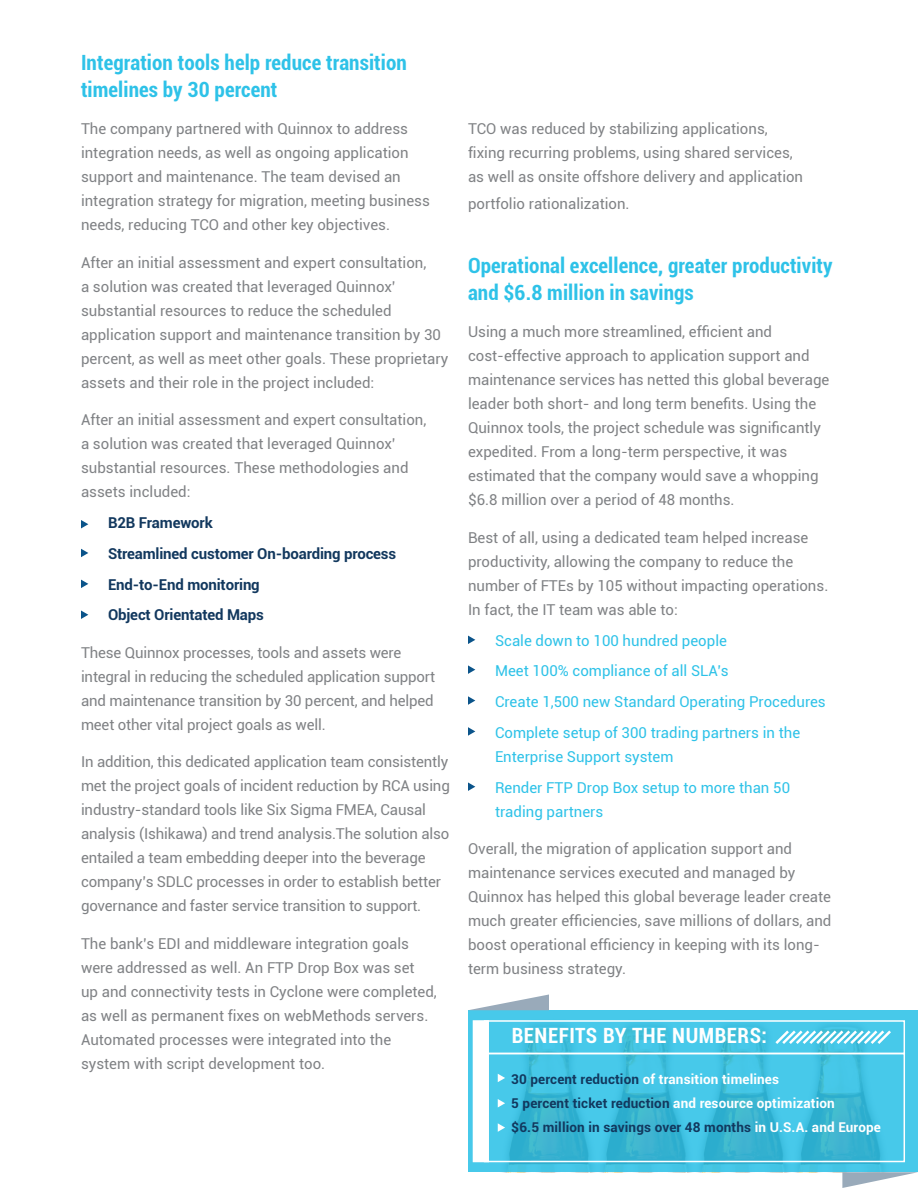
<style>
.page{position:relative;width:918px;height:1188px;background:#fff}
.page>*{position:absolute;margin:0;border:0;box-sizing:border-box;transform-origin:0 0}
.Body_Text{font:700 condensed 21px/27px "Roboto";letter-spacing:.005em;color:#2ec2e8}
.t1{font:700 condensed 21px "Roboto";letter-spacing:.025em;color:#fff}
.Body_Text-2{font:15px/24px "Roboto";color:#808285}
.Body_Text-3{font:15px/24px "Roboto";color:#2ec2e8}
.Body_Text-4{font:700 15px "Roboto";letter-spacing:-.01em;color:#12385e}
.t2{font:700 13.5px "Roboto";letter-spacing:.01em;color:#12385e}
.t3{font:700 13.5px "Roboto";letter-spacing:.01em;color:#fff}
.s1{color:#12385e}
.s2{color:#fff}
</style>
<div class="page">
<svg style="left:81px;top:520px;width:7px;height:8px"></svg>
<svg style="left:81px;top:549px;width:7px;height:8px"></svg>
<svg style="left:81px;top:580px;width:7px;height:8px"></svg>
<svg style="left:468px;top:636px;width:7px;height:8px"></svg>
<svg style="left:468px;top:665px;width:7px;height:9px"></svg>
<svg style="left:468px;top:696px;width:7px;height:9px"></svg>
<svg style="left:468px;top:727px;width:7px;height:9px"></svg>
<svg style="left:468px;top:782px;width:7px;height:9px"></svg>
<svg style="left:81px;top:610px;width:7px;height:9px"></svg>
<svg style="left:468px;top:1010px;width:450px;height:162px;background:#41c0e0"></svg>
<svg style="left:498px;top:1074px;width:7px;height:8px"></svg>
<div style="left:473px;top:1020px;width:16px;height:142px;background:#fff"></div>
<div style="left:484px;top:1020px;width:421px;height:34px;border:2px solid #fff"></div>
<svg style="left:773px;top:1028px;width:121px;height:19px"></svg>
<div style="left:484px;top:1053px;width:421px;height:109px;border:2px solid #fff"></div>
<svg style="left:470px;top:994px;width:79px;height:16px"></svg>
<svg style="left:842px;top:1172px;width:76px;height:16px"></svg>
<svg style="left:498px;top:1099px;width:7px;height:9px"></svg>
<svg style="left:498px;top:1123px;width:7px;height:9px"></svg>
<p class="Body_Text" style="left:81px;top:48px;width:327px">Integration tools help reduce transition timelines by 30 percent</p>
<p class="Body_Text-2" style="left:81px;top:116px;width:350px">The company partnered with Quinnox to address integration needs, as well as ongoing application support and maintenance. The team devised an integration strategy for migration, meeting business needs, reducing TCO and other key objectives.</p>
<p class="Body_Text-2" style="left:81px;top:250px;width:369px">After an initial assessment and expert consultation,<br>a solution was created that leveraged Quinnox’ substantial resources to reduce the scheduled application support and maintenance transition by 30 percent, as well as meet other goals. These proprietary assets and their role in the project included:</p>
<p class="Body_Text-2" style="left:81px;top:407px;width:347px">After an initial assessment and expert consultation, a solution was created that leveraged Quinnox’ substantial resources. These methodologies and assets included:</p>
<p class="Body_Text-4" style="left:108px;top:512px;width:106px">B2B Framework</p>
<p class="Body_Text-4" style="left:108px;top:543px;width:290px">Streamlined customer On-boarding process</p>
<p class="Body_Text-4" style="left:108px;top:574px;width:153px">End-to-End monitoring</p>
<p class="Body_Text-4" style="left:108px;top:604px;width:157px">Object Orientated Maps</p>
<p class="Body_Text-2" style="left:81px;top:640px;width:356px">These Quinnox processes, tools and assets were integral in reducing the scheduled application support and maintenance transition by 30 percent, and helped meet other vital project goals as well.</p>
<p class="Body_Text-2" style="left:81px;top:749px;width:370px">In addition, this dedicated application team consistently met the project goals of incident reduction by RCA using industry-standard tools like Six Sigma FMEA, Causal analysis (Ishikawa) and trend analysis.The solution also entailed a team embedding deeper into the beverage company’s SDLC processes in order to establish better governance and faster service transition to support.</p>
<p class="Body_Text-2" style="left:81px;top:931px;width:357px">The bank’s EDI and middleware integration goals were addressed as well. An FTP Drop Box was set<br>up and connectivity tests in Cyclone were completed, as well as permanent fixes on webMethods servers.<br>Automated processes were integrated into the system with script development too.</p>
<p class="Body_Text-2" style="left:468px;top:116px;width:337px">TCO was reduced by stabilizing applications, fixing recurring problems, using shared services, as well as onsite offshore delivery and application</p>
<p class="Body_Text-2" style="left:468px;top:191px;width:163px">portfolio rationalization.</p>
<p class="Body_Text" style="left:468px;top:251px;width:366px">Operational excellence, greater productivity and $6.8 million in savings</p>
<p class="Body_Text-2" style="left:468px;top:319px;width:363px">Using a much more streamlined, efficient and cost-effective approach to application support and maintenance services has netted this global beverage leader both short- and long term benefits. Using the Quinnox tools, the project schedule was significantly expedited. From a long-term perspective, it was estimated that the company would save a whopping $6.8 million over a period of 48 months.</p>
<p class="Body_Text-2" style="left:468px;top:525px;width:362px">Best of all, using a dedicated team helped increase productivity, allowing the company to reduce the number of FTEs by 105 without impacting operations.<br>In fact, the IT team was able to:</p>
<p class="Body_Text-3" style="left:495px;top:628px;width:233px">Scale down to 100 hundred people</p>
<p class="Body_Text-3" style="left:495px;top:658px;width:235px">Meet 100% compliance of all SLA’s</p>
<p class="Body_Text-3" style="left:495px;top:689px;width:332px">Create 1,500 new Standard Operating Procedures</p>
<p class="Body_Text-3" style="left:495px;top:720px;width:307px">Complete setup of 300 trading partners in the<br>Enterprise Support system</p>
<p class="Body_Text-3" style="left:495px;top:775px;width:297px">Render FTP Drop Box setup to more than 50 trading partners</p>
<p class="Body_Text-2" style="left:468px;top:836px;width:365px">Overall, the migration of application support and maintenance services executed and managed by Quinnox has helped this global beverage leader create much greater efficiencies, save millions of dollars, and boost operational efficiency in keeping with its long&shy;term business strategy.</p>
<p class="t1" style="left:512px;top:1021px;width:257px">BENEFITS BY THE NUMBERS:</p>
<p class="t3" style="left:511px;top:1070px;width:269px"><span class="s1">30 percent reduction</span> of transition timelines</p>
<p class="t2" style="left:511px;top:1094px;width:325px">5 percent ticket reduction <span class="s2">and resource optimization</span></p>
<p class="t2" style="left:511px;top:1118px;width:371px">$6.5 million in savings over 48 months <span class="s2">in U.S.A. and Europe</span></p>
</div>
